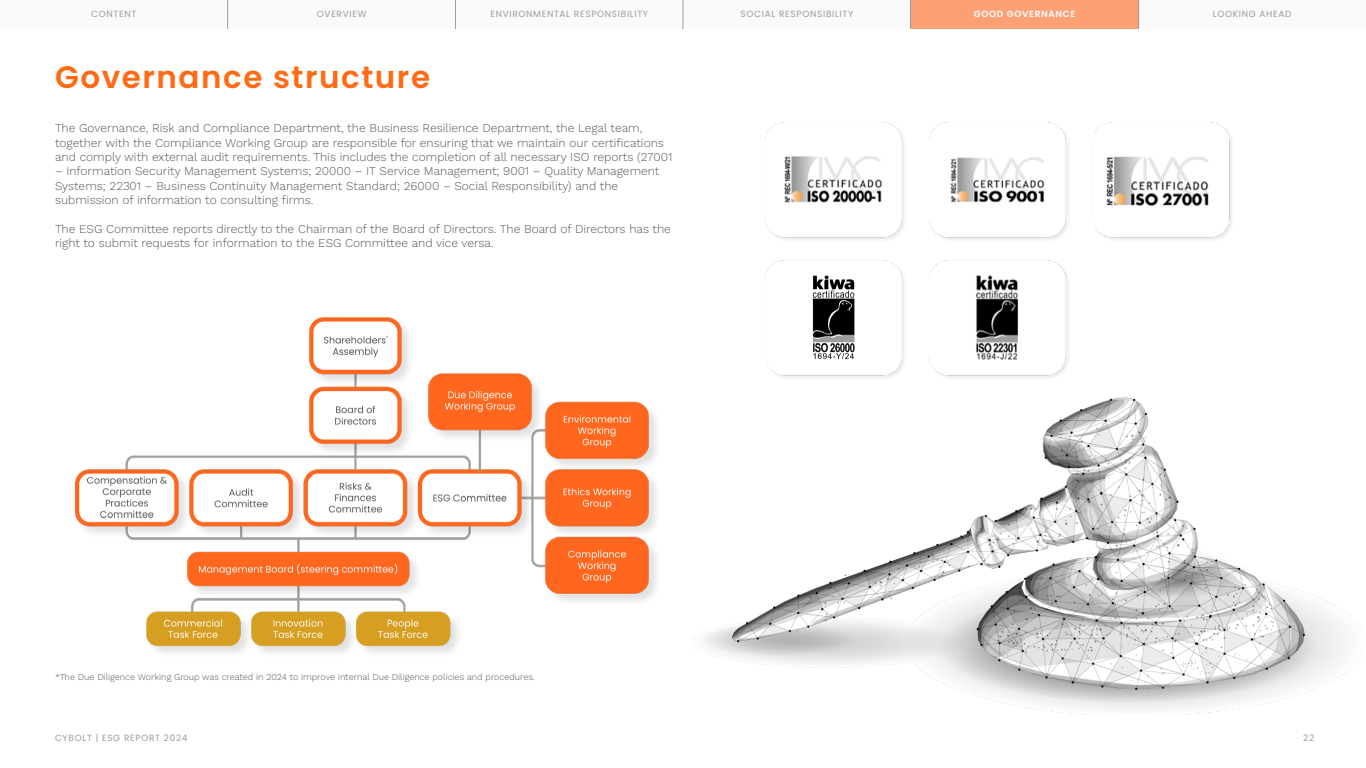
<style>
.page{position:relative;width:1366px;height:768px;background:#fff}
.page>*{position:absolute;margin:0;border:0;box-sizing:border-box;transform-origin:0 0}
.t1{font:600 31px "Poppins";letter-spacing:.05em;color:#ff6b14}
.t2{font:12px/14.4px "Work Sans";color:#545959}
.t3{font:9px "Poppins";letter-spacing:.075em;color:#9c9c9c}
.t4{font:9px "Work Sans";color:#545959}
.t5{font:600 9px "Poppins";letter-spacing:.075em;color:#fff}
</style>
<div class="page">
<div style="left:0;top:0;width:228px;height:29px;background:#fafafa"></div>
<div style="left:228px;top:0;width:228px;height:29px;background:#fafafa"></div>
<div style="left:456px;top:0;width:227px;height:29px;background:#fafafa"></div>
<div style="left:683px;top:0;width:228px;height:29px;background:#fafafa"></div>
<div style="left:911px;top:0;width:227px;height:29px;background:#fda074"></div>
<div style="left:1138px;top:0;width:228px;height:29px;background:#fafafa"></div>
<svg style="left:455px;top:0;width:1px;height:29px"></svg>
<svg style="left:227px;top:0;width:1px;height:29px"></svg>
<svg style="left:683px;top:0;width:1px;height:29px"></svg>
<svg style="left:910px;top:0;width:1px;height:29px"></svg>
<svg style="left:1138px;top:0;width:1px;height:29px"></svg>
<img style="left:75px;top:317px;width:581px;height:336px">
<img style="left:692px;top:397px;width:673px;height:318px">
<img style="left:765px;top:122px;width:467px;height:256px">
<p class="t3" style="left:91px;top:9px;width:47px">CONTENT</p>
<p class="t3" style="left:317px;top:9px;width:51px">OVERVIEW</p>
<p class="t3" style="left:490px;top:9px;width:159px">ENVIRONMENTAL RESPONSIBILITY</p>
<p class="t3" style="left:741px;top:9px;width:114px">SOCIAL RESPONSIBILITY</p>
<p class="t5" style="left:974px;top:9px;width:103px">GOOD GOVERNANCE</p>
<p class="t3" style="left:1213px;top:9px;width:80px">LOOKING AHEAD</p>
<h1 class="t1" style="left:55px;top:59px;width:377px">Governance structure</h1>
<p class="t2" style="left:55px;top:120px;width:619px">The Governance, Risk and Compliance Department, the Business Resilience Department, the Legal team, together with the Compliance Working Group are responsible for ensuring that we maintain our certifications and comply with external audit requirements. This includes the completion of all necessary ISO reports (27001</p>
<p class="t2" style="left:55px;top:164px;width:606px">– Information Security Management Systems; 20000 – IT Service Management; 9001 – Quality Management<br>Systems; 22301 – Business Continuity Management Standard; 26000 – Social Responsibility) and the submission of information to consulting firms.</p>
<p class="t2" style="left:55px;top:221px;width:618px">The ESG Committee reports directly to the Chairman of the Board of Directors. The Board of Directors has the right to submit requests for information to the ESG Committee and vice versa.</p>
<p class="t4" style="left:55px;top:670px;width:481px">*The Due Diligence Working Group was created in 2024 to improve internal Due Diligence policies and procedures.</p>
<p class="t3" style="left:55px;top:733px;width:134px">CYBOLT | ESG REPORT 2024</p>
<p class="t3" style="left:1303px;top:733px;width:13px">22</p>
</div>
